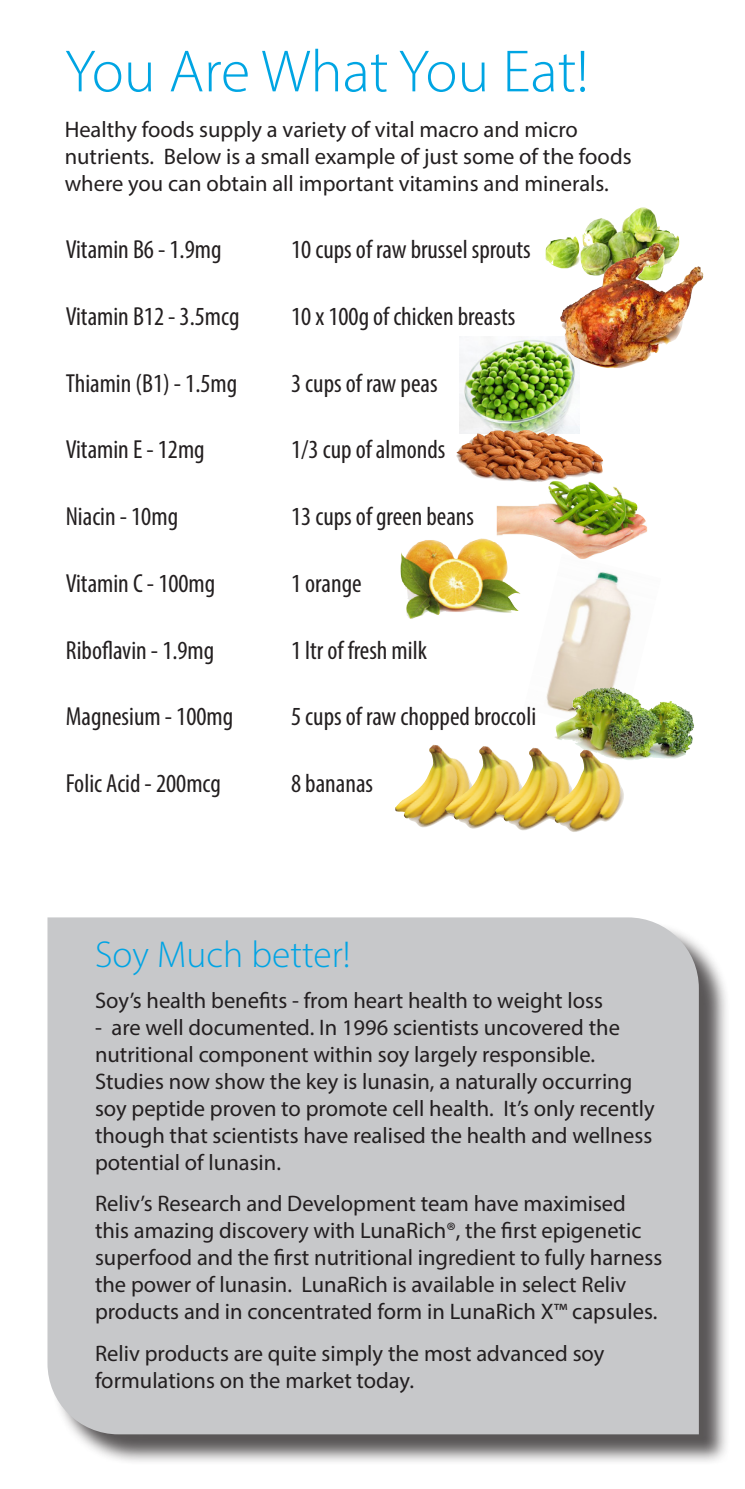
<style>
.page{position:relative;width:745px;height:1489px;background:#fff}
.page>*{position:absolute;margin:0;border:0;box-sizing:border-box;transform-origin:0 0}
.t1{font:300 60px "Myriad Pro";color:#00a5e3}
.t2{font:300 37.5px "Myriad Pro";color:#00a4e4}
.t3{font:condensed 26.25px "Myriad Pro";color:#231f20}
.t4{font:22.5px/27px "Myriad Pro";color:#231f20}
</style>
<div class="page">
<div style="left:51px;top:921px;width:678px;height:544px;background:#231f20;opacity:.75"></div>
<div style="left:47px;top:917px;width:651px;height:517px;background:#c7c8ca"></div>
<img style="left:546px;top:572px;width:85px;height:136px">
<img style="left:459px;top:336px;width:120px;height:94px">
<img style="left:456px;top:430px;width:147px;height:51px">
<img style="left:545px;top:207px;width:134px;height:61px">
<img style="left:496px;top:481px;width:152px;height:78px">
<img style="left:558px;top:243px;width:146px;height:125px">
<img style="left:395px;top:744px;width:49px;height:84px">
<img style="left:444px;top:746px;width:50px;height:83px">
<img style="left:494px;top:747px;width:51px;height:84px">
<img style="left:545px;top:756px;width:79px;height:76px">
<img style="left:552px;top:687px;width:142px;height:73px">
<img style="left:400px;top:538px;width:120px;height:81px">
<p class="t1" style="left:65px;top:35px;width:525px">You Are What You Eat!</p>
<p class="t4" style="left:65px;top:116px;width:568px">Healthy foods supply a variety of vital macro and micro nutrients. Below is a small example of just some of the foods where you can obtain all important vitamins and minerals.</p>
<p class="t3" style="left:66px;top:234px;width:157px">Vitamin B6 - 1.9mg</p>
<p class="t3" style="left:291px;top:234px;width:241px">10 cups of raw brussel sprouts</p>
<p class="t3" style="left:66px;top:300px;width:175px">Vitamin B12 - 3.5mcg</p>
<p class="t3" style="left:291px;top:300px;width:225px">10 x 100g of chicken breasts</p>
<p class="t3" style="left:66px;top:367px;width:173px">Thiamin (B1) - 1.5mg</p>
<p class="t3" style="left:291px;top:367px;width:148px">3 cups of raw peas</p>
<p class="t3" style="left:66px;top:434px;width:140px">Vitamin E - 12mg</p>
<p class="t3" style="left:291px;top:434px;width:156px">1/3 cup of almonds</p>
<p class="t3" style="left:66px;top:500px;width:114px">Niacin - 10mg</p>
<p class="t3" style="left:291px;top:500px;width:184px">13 cups of green beans</p>
<p class="t3" style="left:66px;top:567px;width:151px">Vitamin C - 100mg</p>
<p class="t3" style="left:291px;top:567px;width:72px">1 orange</p>
<p class="t3" style="left:66px;top:634px;width:150px">Riboflavin - 1.9mg</p>
<p class="t3" style="left:291px;top:634px;width:137px">1 ltr of fresh milk</p>
<p class="t3" style="left:66px;top:700px;width:169px">Magnesium - 100mg</p>
<p class="t3" style="left:291px;top:700px;width:246px">5 cups of raw chopped broccoli</p>
<p class="t3" style="left:66px;top:767px;width:157px">Folic Acid - 200mcg</p>
<p class="t3" style="left:291px;top:767px;width:84px">8 bananas</p>
<p class="t2" style="left:95px;top:931px;width:257px">Soy Much better!</p>
<p class="t4" style="left:95px;top:986px;width:509px">Soy’s health benefits - from heart health to weight loss</p>
<p class="t4" style="left:95px;top:1013px;width:561px">- are well documented. In 1996 scientists uncovered the nutritional component within soy largely responsible.<br>Studies now show the key is lunasin, a naturally occurring soy peptide proven to promote cell health. It’s only recently though that scientists have realised the health and wellness potential of lunasin.</p>
<p class="t4" style="left:95px;top:1189px;width:568px">Reliv’s Research and Development team have maximised this amazing discovery with LunaRich®, the first epigenetic superfood and the first nutritional ingredient to fully harness the power of lunasin. LunaRich is available in select Reliv products and in concentrated form in LunaRich X™ capsules.</p>
<p class="t4" style="left:95px;top:1338px;width:510px">Reliv products are quite simply the most advanced soy formulations on the market today.</p>
</div>
